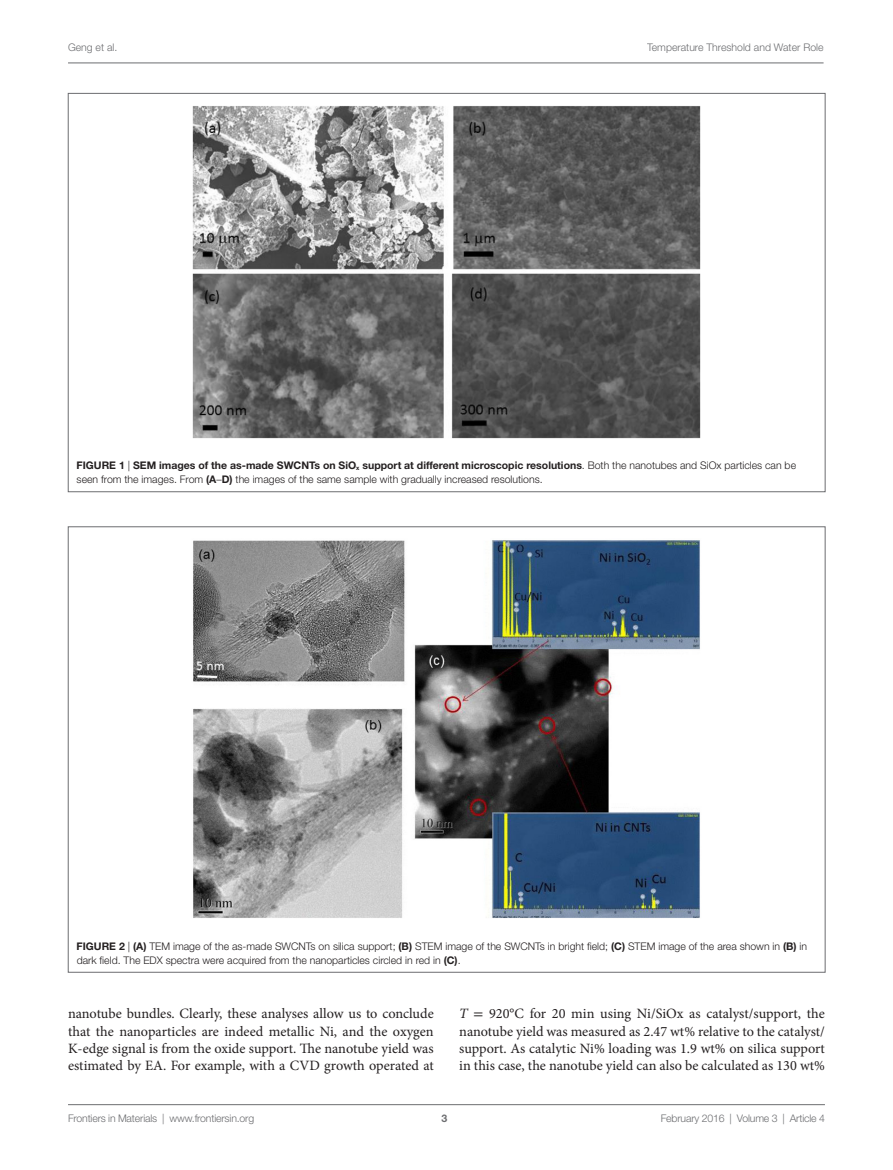
<style>
.page{position:relative;width:893px;height:1170px;background:#fff}
.page>*{position:absolute;margin:0;border:0;box-sizing:border-box;transform-origin:0 0}
.t1{font:14.25px/17.2px "Minion Pro";color:#231f20;text-align:justify}
.t2{font:300 10.5px/14.2px "Helvetica Neue LT Std";color:#231f20}
.t3{font:300 10.5px "Helvetica Neue LT Std";letter-spacing:-.015em;color:#6c6d70}
.t4{font:700 10.5px "Helvetica Neue LT Std";color:#6c6d70}
.s1{font-weight:700}
.s2{font-style:italic}
.s3{font-family:"STIX General"}
</style>
<div class="page">
<img style="left:192px;top:106px;width:509px;height:333px">
<img style="left:193px;top:540px;width:507px;height:378px">
<hr style="left:68px;top:1104px;width:757px;height:1px;background:#6c6d70">
<hr style="left:68px;top:63px;width:756px;height:1px;background:#6c6d70">
<p class="t3" style="left:68px;top:41px;width:51px">Geng et al.</p>
<p class="t3" style="left:647px;top:41px;width:178px">Temperature Threshold and Water Role</p>
<p class="t2" style="left:77px;top:458px;width:721px"><span class="s1">FIG URE 1</span> | <span class="s1">SEM images of the as-made SWCNTs on SiO</span><sub>x</sub> <span class="s1">support at different microscopic resolutions</span>. Both the nanotubes and SiOx particles can be seen from the images. From <span class="s1">(A</span>–<span class="s1">D)</span> the images of the same sample with gradually increased resolutions.</p>
<p class="t2" style="left:77px;top:938px;width:732px"><span class="s1">FIG URE 2</span> | <span class="s1">(A)</span> TEM image of the as-made SWCNTs on silica support; <span class="s1">(B)</span> STEM image of the SWCNTs in bright field; <span class="s1">(C)</span> STEM image of the area shown in <span class="s1">(B)</span> in dark field. The EDX spectra were acquired from the nanoparticles circled in red in <span class="s1">(C)</span>.</p>
<p class="t1" style="left:68px;top:1005px;width:367px">nanotube bundles. Clearly, these analyses allow us to conclude that the nanoparticles are indeed metallic Ni, and the oxygen K-edge signal is from the oxide support. The nanotube yield was estimated by EA. For example, with a CVD growth operated at</p>
<p class="t1" style="left:459px;top:1005px;width:367px"><span class="s2">T</span> <span class="s3">=</span> 920°C for 20 min using Ni/SiOx as catalyst/support, the nanotube yield was measured as 2.47 wt% relative to the catalyst/ support. As catalytic Ni% loading was 1.9 wt% on silica support in this case, the nanotube yield can also be calculated as 130 wt%</p>
<p class="t3" style="left:68px;top:1111px;width:188px">Frontiers in Materials | www.frontiersin.org</p>
<p class="t4" style="left:441px;top:1111px;width:7px">3</p>
<p class="t3" style="left:661px;top:1111px;width:166px">February 2016 | Volume 3 | Article 4</p>
</div>
